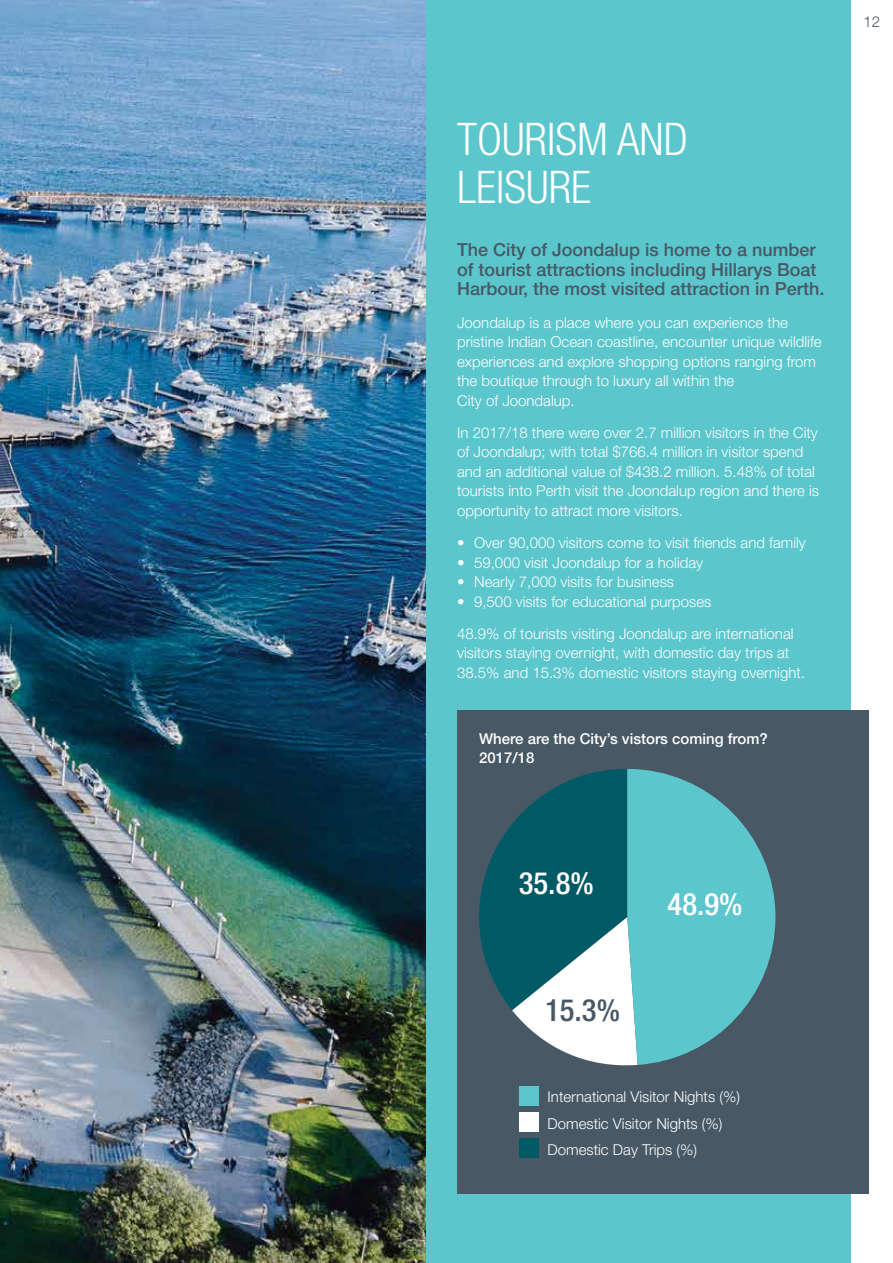
<style>
.page{position:relative;width:893px;height:1263px;background:#fff}
.page>*{position:absolute;margin:0;border:0;box-sizing:border-box;transform-origin:0 0}
.t1{font:300 condensed 45px/48px "Helvetica Neue";color:#fff}
.t2{font:500 condensed 30.75px "Helvetica Neue";color:#fff}
.t3{font:500 condensed 30.75px "Helvetica Neue";color:#485865}
.t4{font:500 18px/19.5px "Helvetica Neue";color:#485865}
.t5{font:300 15px/19.5px "Helvetica Neue";color:#fff}
.t6{font:500 15px/19.5px "Helvetica Neue";color:#fff}
.t7{font:300 15px "Helvetica Neue";color:#485865}
</style>
<div class="page">
<div style="left:425px;top:0;width:425px;height:1263px;background:#5bc6cc"></div>
<img style="left:0;top:0;width:425px;height:1263px">
<div style="left:457px;top:710px;width:411px;height:484px;background:#485865"></div>
<svg style="left:479px;top:769px;width:296px;height:297px"></svg>
<div style="left:519px;top:1086px;width:19px;height:19px;background:#5bc6cc"></div>
<div style="left:519px;top:1112px;width:19px;height:20px;background:#fff"></div>
<div style="left:519px;top:1139px;width:19px;height:19px;background:#005a65"></div>
<h1 class="t1" style="left:457px;top:115px;width:232px">TOURISM AND<br>LEISURE</h1>
<p class="t4" style="left:457px;top:240px;width:369px">The City of Joondalup is home to a number of tourist attractions including Hillarys Boat<br>Harbour, the most visited attraction in Perth.</p>
<p class="t5" style="left:457px;top:312px;width:366px">Joondalup is a place where you can experience the pristine Indian Ocean coastline, encounter unique wildlife experiences and explore shopping options ranging from the boutique through to luxury all within the<br>City of Joondalup.</p>
<p class="t5" style="left:457px;top:422px;width:364px">In 2017/18 there were over 2.7 million visitors in the City of Joondalup; with total $766.4 million in visitor spend and an additional value of $438.2 million. 5.48% of total tourists into Perth visit the Joondalup region and there is opportunity to attract more visitors.</p>
<p class="t5" style="left:457px;top:533px;width:350px">• Over 90,000 visitors come to visit friends and family</p>
<p class="t5" style="left:457px;top:552px;width:247px">• 59,000 visit Joondalup for a holiday</p>
<p class="t5" style="left:457px;top:572px;width:219px">• Nearly 7,000 visits for business</p>
<p class="t5" style="left:457px;top:585px;width:338px;line-height:32.2px">• 9,500 visits for educational purposes<br>48.9% of tourists visiting Joondalup are international</p>
<p class="t5" style="left:457px;top:643px;width:349px">visitors staying overnight, with domestic day trips at<br>38.5% and 15.3% domestic visitors staying overnight.</p>
<p class="t6" style="left:479px;top:728px;width:290px">Where are the City’s vistors coming from?<br>2017/18</p>
<p class="t7" style="left:863px;top:13px;width:18px">12</p>
<h2 class="t2" style="left:519px;top:864px;width:77px">35.8%</h2>
<h2 class="t3" style="left:545px;top:992px;width:77px">15.3%</h2>
<h2 class="t2" style="left:668px;top:886px;width:77px">48.9%</h2>
<p class="t5" style="left:548px;top:1083px;width:194px;line-height:26.4px">International Visitor Nights (%)<br>Domestic Visitor Nights (%)<br>Domestic Day Trips (%)</p>
</div>
